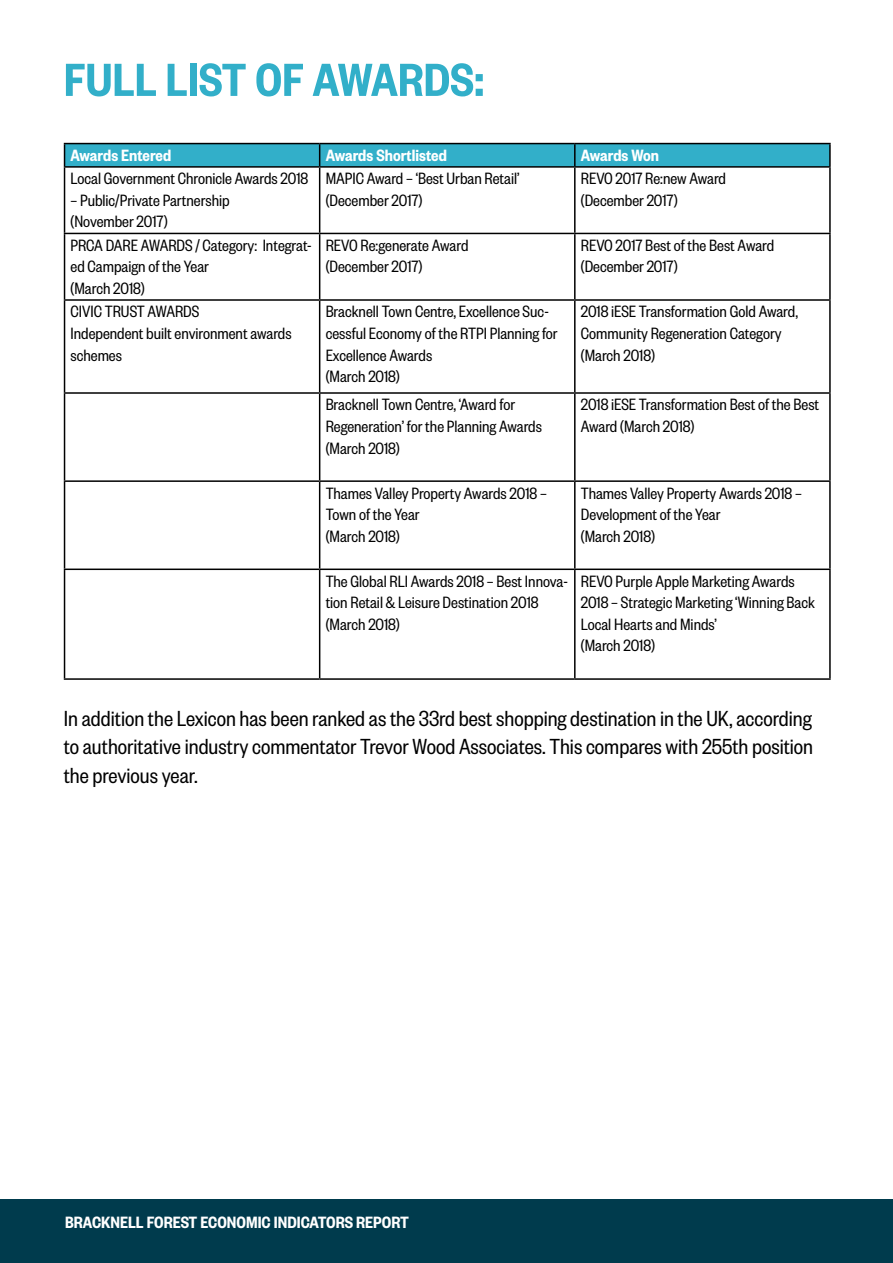
<style>
.page{position:relative;width:893px;height:1263px;background:#fff}
.page>*{position:absolute;margin:0;border:0;box-sizing:border-box;transform-origin:0 0}
.t1{font:600 51px "Founders Grotesk Cond";color:#32afc9}
.t2{font:24px/28.8px "Founders Grotesk Cond";color:#000;text-align:justify}
.t3{font:18px/21.6px "Founders Grotesk Cond";color:#000}
.t4{font:600 18px "Founders Grotesk Cond";color:#fff}
</style>
<div class="page">
<div style="left:0;top:1199px;width:893px;height:64px;background:#003b4d"></div>
<hr style="left:64px;top:143px;width:256px;height:1px;background:#000">
<hr style="left:320px;top:143px;width:255px;height:1px;background:#000">
<div style="left:64px;top:144px;width:765px;height:22px;background:#32afc9"></div>
<hr style="left:575px;top:143px;width:256px;height:1px;background:#000">
<hr style="left:574px;top:144px;width:2px;height:22px;background:#000">
<hr style="left:829px;top:144px;width:2px;height:22px;background:#000">
<hr style="left:64px;top:166px;width:256px;height:2px;background:#000">
<hr style="left:64px;top:168px;width:1px;height:65px;background:#000">
<hr style="left:320px;top:166px;width:255px;height:2px;background:#000">
<hr style="left:319px;top:168px;width:1px;height:65px;background:#000">
<hr style="left:575px;top:166px;width:256px;height:2px;background:#000">
<hr style="left:574px;top:168px;width:2px;height:65px;background:#000">
<hr style="left:829px;top:168px;width:2px;height:65px;background:#000">
<hr style="left:64px;top:233px;width:256px;height:1px;background:#000">
<hr style="left:64px;top:234px;width:1px;height:65px;background:#000">
<hr style="left:320px;top:233px;width:255px;height:1px;background:#000">
<hr style="left:319px;top:234px;width:1px;height:65px;background:#000">
<hr style="left:575px;top:233px;width:256px;height:1px;background:#000">
<hr style="left:574px;top:234px;width:2px;height:65px;background:#000">
<hr style="left:829px;top:234px;width:2px;height:65px;background:#000">
<hr style="left:64px;top:299px;width:256px;height:2px;background:#000">
<hr style="left:64px;top:301px;width:1px;height:91px;background:#000">
<hr style="left:320px;top:299px;width:255px;height:2px;background:#000">
<hr style="left:319px;top:301px;width:1px;height:91px;background:#000">
<hr style="left:575px;top:299px;width:256px;height:2px;background:#000">
<hr style="left:574px;top:301px;width:2px;height:91px;background:#000">
<hr style="left:829px;top:301px;width:2px;height:91px;background:#000">
<hr style="left:64px;top:392px;width:256px;height:2px;background:#000">
<hr style="left:64px;top:394px;width:1px;height:86px;background:#000">
<hr style="left:320px;top:392px;width:255px;height:2px;background:#000">
<hr style="left:319px;top:394px;width:1px;height:86px;background:#000">
<hr style="left:575px;top:392px;width:256px;height:2px;background:#000">
<hr style="left:574px;top:394px;width:2px;height:86px;background:#000">
<hr style="left:829px;top:394px;width:2px;height:86px;background:#000">
<hr style="left:64px;top:480px;width:256px;height:2px;background:#000">
<hr style="left:64px;top:482px;width:1px;height:86px;background:#000">
<hr style="left:320px;top:480px;width:255px;height:2px;background:#000">
<hr style="left:319px;top:482px;width:1px;height:86px;background:#000">
<hr style="left:575px;top:480px;width:256px;height:2px;background:#000">
<hr style="left:574px;top:482px;width:2px;height:86px;background:#000">
<hr style="left:829px;top:482px;width:2px;height:86px;background:#000">
<hr style="left:64px;top:568px;width:256px;height:2px;background:#000">
<hr style="left:64px;top:570px;width:1px;height:108px;background:#000">
<hr style="left:320px;top:568px;width:255px;height:2px;background:#000">
<hr style="left:319px;top:570px;width:1px;height:108px;background:#000">
<hr style="left:575px;top:568px;width:256px;height:2px;background:#000">
<hr style="left:574px;top:570px;width:2px;height:108px;background:#000">
<hr style="left:829px;top:570px;width:2px;height:108px;background:#000">
<hr style="left:64px;top:678px;width:256px;height:2px;background:#000">
<hr style="left:320px;top:678px;width:255px;height:2px;background:#000">
<hr style="left:575px;top:678px;width:256px;height:2px;background:#000">
<h2 class="t1" style="left:64px;top:49px;width:422px">FULL LIST OF AWARDS:</h2>
<p class="t4" style="left:71px;top:144px;width:102px">Awards Entered</p>
<p class="t4" style="left:326px;top:144px;width:123px">Awards Shortlisted</p>
<p class="t4" style="left:581px;top:144px;width:80px">Awards Won</p>
<p class="t3" style="left:71px;top:167px;width:239px">Local Government Chronicle Awards 2018</p>
<p class="t3" style="left:71px;top:189px;width:161px">– Public/Private Partnership</p>
<p class="t3" style="left:71px;top:210px;width:99px">(November 2017)</p>
<p class="t3" style="left:326px;top:167px;width:195px">MAPIC Award – ‘Best Urban Retail’</p>
<p class="t3" style="left:326px;top:189px;width:98px">(December 2017)</p>
<p class="t3" style="left:581px;top:167px;width:147px">REVO 2017 Re:new Award</p>
<p class="t3" style="left:581px;top:189px;width:98px">(December 2017)</p>
<p class="t3" style="left:71px;top:234px;width:243px">PRCA DARE AWARDS / Category: Integrat&shy;ed Campaign of the Year</p>
<p class="t3" style="left:71px;top:277px;width:76px">(March 2018)</p>
<p class="t3" style="left:71px;top:300px;width:130px">CIVIC TRUST AWARDS</p>
<p class="t3" style="left:71px;top:322px;width:223px">Independent built environment awards schemes</p>
<p class="t3" style="left:326px;top:234px;width:144px">REVO Re:generate Award</p>
<p class="t3" style="left:326px;top:255px;width:98px">(December 2017)</p>
<p class="t3" style="left:326px;top:300px;width:234px">Bracknell Town Centre, Excellence Suc&shy;cessful Economy of the RTPI Planning for<br>Excellence Awards</p>
<p class="t3" style="left:326px;top:365px;width:76px">(March 2018)</p>
<p class="t3" style="left:326px;top:393px;width:218px">Bracknell Town Centre, ‘Award for<br>Regeneration’ for the Planning Awards</p>
<p class="t3" style="left:326px;top:436px;width:76px">(March 2018)</p>
<p class="t3" style="left:326px;top:481px;width:223px">Thames Valley Property Awards 2018 –<br>Town of the Year</p>
<p class="t3" style="left:326px;top:525px;width:76px">(March 2018)</p>
<p class="t3" style="left:326px;top:569px;width:244px">The Global RLI Awards 2018 – Best Innova&shy;tion Retail &amp; Leisure Destination 2018</p>
<p class="t3" style="left:326px;top:613px;width:76px">(March 2018)</p>
<p class="t3" style="left:581px;top:234px;width:195px">REVO 2017 Best of the Best Award</p>
<p class="t3" style="left:581px;top:255px;width:98px">(December 2017)</p>
<p class="t3" style="left:581px;top:300px;width:219px">2018 iESE Transformation Gold Award,<br>Community Regeneration Category (March 2018)</p>
<p class="t3" style="left:581px;top:393px;width:240px">2018 iESE Transformation Best of the Best<br>Award (March 2018)</p>
<p class="t3" style="left:581px;top:481px;width:223px">Thames Valley Property Awards 2018 –<br>Development of the Year</p>
<p class="t3" style="left:581px;top:525px;width:76px">(March 2018)</p>
<p class="t3" style="left:581px;top:569px;width:236px">REVO Purple Apple Marketing Awards<br>2018 – Strategic Marketing ‘Winning Back<br>Local Hearts and Minds’</p>
<p class="t3" style="left:581px;top:634px;width:76px">(March 2018)</p>
<p class="t2" style="left:64px;top:703px;width:751px">In addition the Lexicon has been ranked as the 33rd best shopping destination in the UK, according to authoritative industry commentator Trevor Wood Associates. This compares with 255th position the previous year.</p>
<p class="t4" style="left:65px;top:1211px;width:345px">BRACKNELL FOREST ECONOMIC INDICATORS REPORT</p>
</div>
